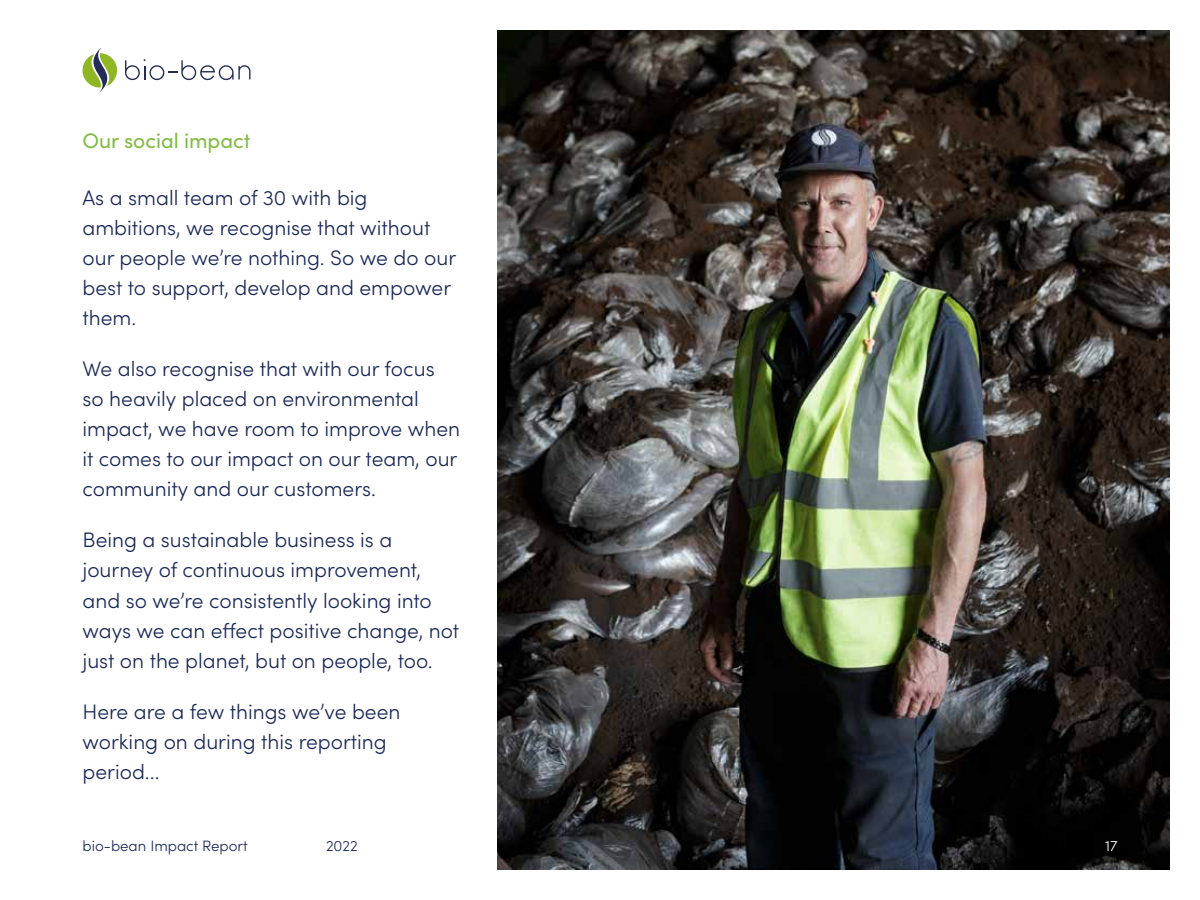
<style>
.page{position:relative;width:1200px;height:900px;background:#fff}
.page>*{position:absolute;margin:0;border:0;box-sizing:border-box;transform-origin:0 0}
.t1{font:300 21px/30px "Sofia Pro";color:#192857}
.t2{font:21px "Sofia Pro";color:#81bc41}
.t3{font:300 15px "Sofia Pro";color:#192857}
.t4{font:300 15px "Sofia Pro";color:#fff}
</style>
<div class="page">
<svg style="left:82px;top:48px;width:168px;height:44px"></svg>
<img style="left:498px;top:30px;width:672px;height:840px">
<p class="t2" style="left:82px;top:125px;width:170px">Our social impact</p>
<p class="t1" style="left:82px;top:182px;width:375px">As a small team of 30 with big ambitions, we recognise that without our people we’re nothing. So we do our best to support, develop and empower them.</p>
<p class="t1" style="left:82px;top:353px;width:379px">We also recognise that with our focus so heavily placed on environmental impact, we have room to improve when it comes to our impact on our team, our community and our customers.</p>
<p class="t1" style="left:82px;top:524px;width:378px">Being a sustainable business is a journey of continuous improvement, and so we’re consistently looking into ways we can effect positive change, not just on the planet, but on people, too.</p>
<p class="t1" style="left:82px;top:695px;width:319px">Here are a few things we’ve been working on during this reporting period...</p>
<p class="t3" style="left:82px;top:835px;width:167px">bio-bean Impact Report</p>
<p class="t3" style="left:326px;top:835px;width:33px">2022</p>
<p class="t4" style="left:1105px;top:835px;width:14px">17</p>
</div>
